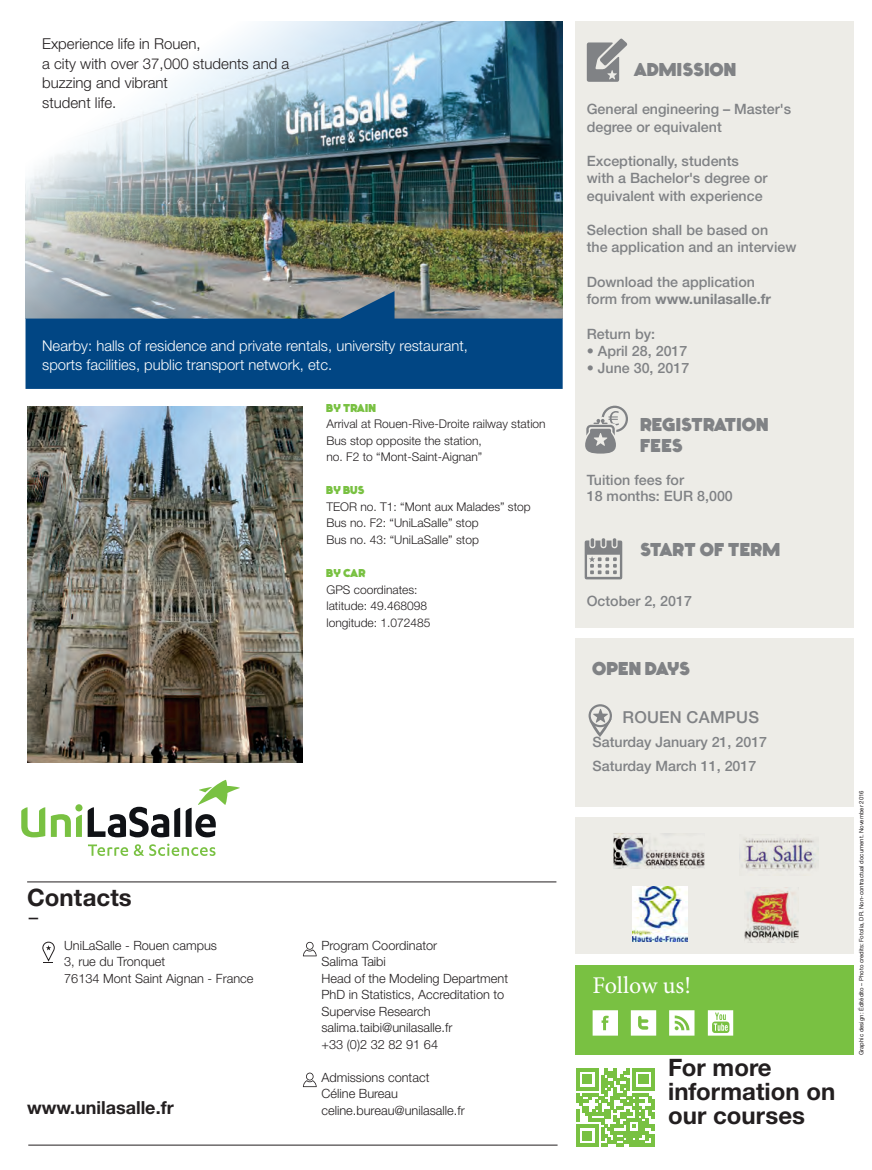
<style>
.page{position:relative;width:872px;height:1170px;background:#fff}
.page>*{position:absolute;margin:0;border:0;box-sizing:border-box;transform-origin:0 0}
.t1{font:700 24px/24px "Helvetica Neue CE";color:#231f20}
.t2{font:24px "Minion Pro";letter-spacing:-.005em;color:#fff}
.t3{font:19.5px "Fat Frank";letter-spacing:-.01em;color:#808285}
.t4{font:700 18px "Helvetica Neue CE";color:#231f20}
.t5{font:500 16.5px "Helvetica Neue CE";letter-spacing:.015em;color:#808285}
.t6{font:300 15px/19.5px "Helvetica Neue CE";color:#231f20}
.t7{font:300 14.85px "Helvetica Neue CE";color:#fff}
.t8{font:500 14.25px/17.2px "Helvetica Neue CE";color:#808285}
.t9{font:700 14.25px "Helvetica Neue CE";color:#808285}
.t10{font:300 12.75px/16.5px "Helvetica Neue CE";color:#231f20}
.t11{font:700 12.75px "Helvetica Neue CE";color:#231f20}
.t12{font:300 12px "Helvetica Neue CE";color:#231f20}
.t13{font:12px "Fat Frank";color:#79c142}
.t14{font:6px "Helvetica Neue CE";color:#231f20}
.s1{font-weight:500}
</style>
<div class="page">
<div style="left:575px;top:21px;width:278px;height:606px;background:#edece7"></div>
<hr style="left:27px;top:881px;width:529px;height:1px;background:#231f20">
<hr style="left:28px;top:1144px;width:529px;height:1px;background:#231f20">
<div style="left:75px;top:804px;width:8px;height:7px;background:#79c142;border-radius:50%"></div>
<svg style="left:88px;top:806px;width:92px;height:31px"></svg>
<svg style="left:21px;top:807px;width:24px;height:30px"></svg>
<svg style="left:51px;top:814px;width:31px;height:22px"></svg>
<svg style="left:186px;top:779px;width:54px;height:58px"></svg>
<svg style="left:88px;top:844px;width:40px;height:11px"></svg>
<svg style="left:134px;top:843px;width:81px;height:12px"></svg>
<svg style="left:303px;top:941px;width:14px;height:15px"></svg>
<svg style="left:303px;top:1072px;width:14px;height:14px"></svg>
<svg style="left:42px;top:941px;width:13px;height:22px"></svg>
<div style="left:575px;top:965px;width:278px;height:89px;background:#79c142"></div>
<svg style="left:592px;top:1010px;width:26px;height:25px"></svg>
<svg style="left:631px;top:1010px;width:25px;height:25px"></svg>
<svg style="left:669px;top:1010px;width:25px;height:25px"></svg>
<svg style="left:708px;top:1010px;width:25px;height:25px"></svg>
<svg style="left:576px;top:1068px;width:78px;height:78px"></svg>
<svg style="left:585px;top:405px;width:43px;height:48px"></svg>
<svg style="left:584px;top:538px;width:38px;height:41px"></svg>
<svg style="left:587px;top:38px;width:41px;height:44px"></svg>
<img style="left:26px;top:21px;width:536px;height:270px">
<svg style="left:26px;top:291px;width:536px;height:98px;background:#285c89"></svg>
<img style="left:27px;top:406px;width:276px;height:356px">
<div style="left:575px;top:638px;width:278px;height:169px;background:#edece7"></div>
<div style="left:588px;top:704px;width:24px;height:23px;border:2px solid #808285;border-radius:50%"></div>
<svg style="left:588px;top:708px;width:24px;height:29px"></svg>
<div style="left:575px;top:816px;width:278px;height:137px;background:#edece7"></div>
<img style="left:633px;top:886px;width:54px;height:55px">
<img style="left:744px;top:887px;width:55px;height:55px">
<img style="left:614px;top:833px;width:90px;height:35px">
<img style="left:739px;top:838px;width:79px;height:33px">
<p class="t6" style="left:42px;top:34px;width:160px">Experience life in Rouen,</p>
<p class="t6" style="left:42px;top:54px;width:249px">a city with over 37,000 students and a buzzing and vibrant</p>
<p class="t6" style="left:42px;top:93px;width:76px">student life.</p>
<p class="t7" style="left:42px;top:336px;width:427px">Nearby: halls of residence and private rentals, university restaurant,</p>
<p class="t7" style="left:42px;top:355px;width:291px">sports facilities, public transport network, etc.</p>
<p class="t13" style="left:326px;top:402px;width:52px">BY TRAIN</p>
<p class="t12" style="left:326px;top:417px;width:221px">Arrival at Rouen-Rive-Droite railway station</p>
<p class="t12" style="left:326px;top:433px;width:157px">Bus stop opposite the station,</p>
<p class="t12" style="left:326px;top:450px;width:157px">no. F2 to “Mont-Saint-Aignan”</p>
<p class="t13" style="left:326px;top:484px;width:40px">BY BUS</p>
<p class="t12" style="left:326px;top:499px;width:206px">TEOR no. T1: “Mont aux Malades” stop</p>
<p class="t12" style="left:326px;top:516px;width:154px">Bus no. F2: “UniLaSalle” stop</p>
<p class="t12" style="left:326px;top:532px;width:154px">Bus no. 43: “UniLaSalle” stop</p>
<p class="t13" style="left:326px;top:567px;width:41px">BY CAR</p>
<p class="t12" style="left:326px;top:582px;width:93px">GPS coordinates:</p>
<p class="t12" style="left:326px;top:598px;width:102px">latitude: 49.468098</p>
<p class="t12" style="left:326px;top:615px;width:106px">longitude: 1.072485</p>
<p class="t1" style="left:27px;top:885px;width:106px">Contacts</p>
<p class="t11" style="left:27px;top:909px;width:14px">—</p>
<p class="t10" style="left:64px;top:936px;width:154px">UniLaSalle - Rouen campus</p>
<p class="t10" style="left:64px;top:953px;width:103px">3, rue du Tronquet</p>
<p class="t10" style="left:64px;top:969px;width:191px">76134 Mont Saint Aignan - France</p>
<p class="t4" style="left:27px;top:1096px;width:148px">www.unilasalle.fr</p>
<p class="t10" style="left:321px;top:936px;width:117px">Program Coordinator</p>
<p class="t10" style="left:321px;top:953px;width:66px">Salima Taibi</p>
<p class="t10" style="left:321px;top:969px;width:188px">Head of the Modeling Department</p>
<p class="t10" style="left:321px;top:986px;width:184px">PhD in Statistics, Accreditation to<br>Supervise Research</p>
<p class="t10" style="left:321px;top:1019px;width:132px">salima.taibi@unilasalle.fr</p>
<p class="t10" style="left:321px;top:1035px;width:118px">+33 (0)2 32 82 91 64</p>
<p class="t10" style="left:321px;top:1068px;width:109px">Admissions contact</p>
<p class="t10" style="left:321px;top:1085px;width:78px">Céline Bureau</p>
<p class="t10" style="left:321px;top:1101px;width:145px">celine.bureau@unilasalle.fr</p>
<p class="t3" style="left:633px;top:60px;width:105px">ADMISSION</p>
<p class="t8" style="left:587px;top:101px;width:206px">General engineering – Master's degree or equivalent</p>
<p class="t8" style="left:587px;top:152px;width:154px">Exceptionally, students</p>
<p class="t8" style="left:587px;top:170px;width:182px">with a Bachelor's degree or equivalent with experience</p>
<p class="t8" style="left:587px;top:221px;width:183px">Selection shall be based on</p>
<p class="t8" style="left:587px;top:239px;width:211px">the application and an interview</p>
<p class="t8" style="left:587px;top:273px;width:170px">Download the application</p>
<p class="t9" style="left:587px;top:290px;width:186px"><span class="s1">form from</span> www.unilasalle.fr</p>
<p class="t8" style="left:587px;top:325px;width:70px">Return by:</p>
<p class="t8" style="left:587px;top:342px;width:102px">• April 28, 2017</p>
<p class="t8" style="left:587px;top:359px;width:104px">• June 30, 2017</p>
<p class="t3" style="left:641px;top:414px;width:130px">REGISTRATION</p>
<p class="t3" style="left:641px;top:435px;width:44px">FEES</p>
<p class="t8" style="left:587px;top:471px;width:99px">Tuition fees for</p>
<p class="t8" style="left:587px;top:487px;width:147px">18 months: EUR 8,000</p>
<p class="t3" style="left:641px;top:540px;width:142px">START OF TERM</p>
<p class="t8" style="left:587px;top:592px;width:107px">October 2, 2017</p>
<p class="t3" style="left:592px;top:658px;width:100px">OPEN DAYS</p>
<p class="t5" style="left:622px;top:707px;width:138px">ROUEN CAMPUS</p>
<p class="t8" style="left:592px;top:733px;width:176px">Saturday January 21, 2017</p>
<p class="t8" style="left:592px;top:757px;width:165px">Saturday March 11, 2017</p>
<p class="t2" style="left:592px;top:969px;width:100px">Follow us!</p>
<p class="t1" style="left:668px;top:1056px;width:169px">For more information on our courses</p>
<p class="t14" style="left:857px;top:1055px;width:266px;rotate:-90deg">Graphic design: Éditédito – Photo credits: Fotolia, DR. Non-contractual document. November 2016</p>
</div>
